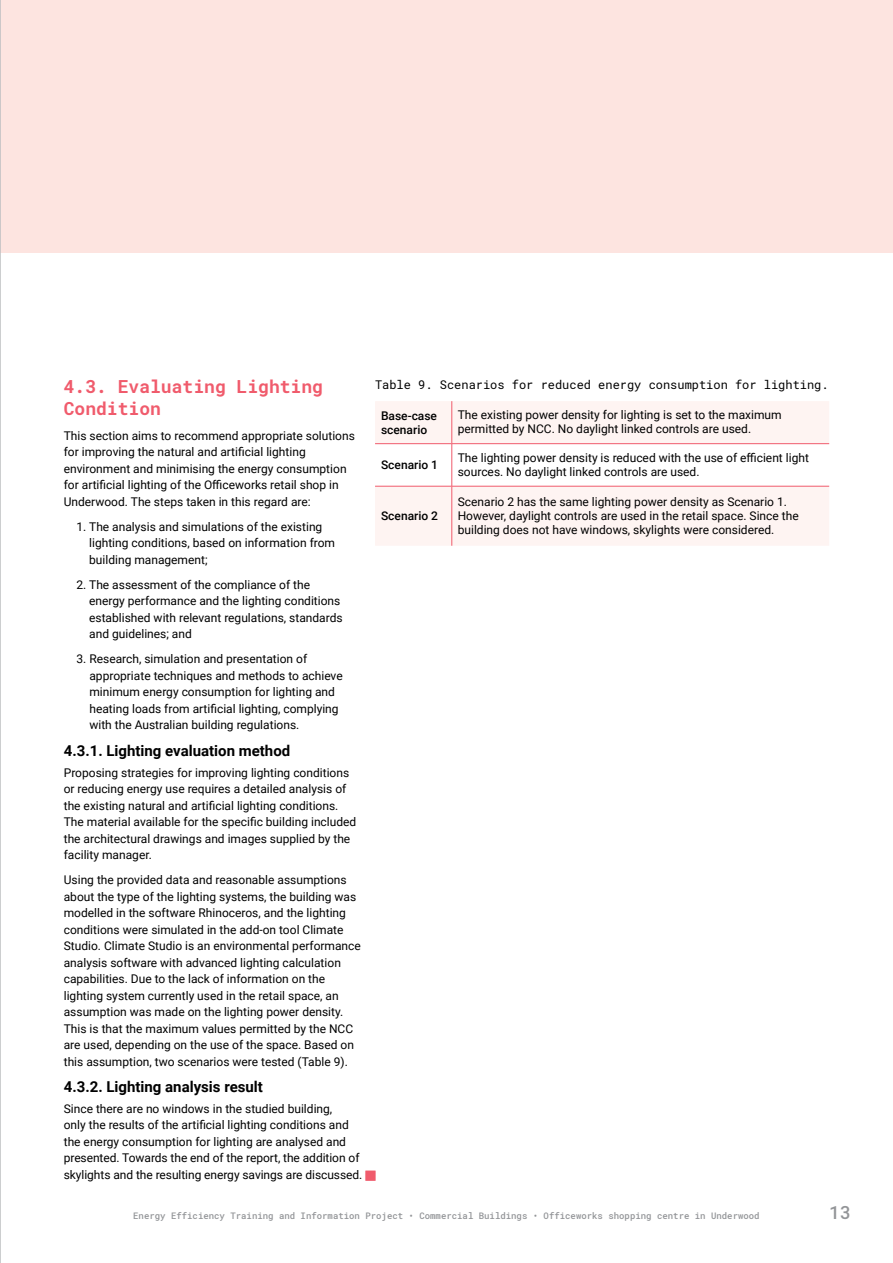
<style>
.page{position:relative;width:893px;height:1263px;background:#fff}
.page>*{position:absolute;margin:0;border:0;box-sizing:border-box;transform-origin:0 0}
.t1{font:700 18px/21.6px "Roboto Mono";color:#f05b6c}
.t2{font:500 18px "Roboto Mono";color:#939598}
.t3{font:700 15px "Roboto";color:#000}
.t4{font:12px/16.5px "Roboto";color:#000}
.t5{font:12px "Roboto Mono";color:#000}
.t6{font:500 12px/14.2px "Roboto";color:#000}
.t7{font:500 9px "Roboto Mono";color:#939598}
</style>
<div class="page">
<div style="left:0;top:0;width:893px;height:253px;background:#fde4e0"></div>
<svg style="left:375px;top:401px;width:454px;height:145px;fill:#fef4f2"></svg>
<hr style="left:452px;top:401px;width:1px;height:42px;background:#f05b6c">
<hr style="left:375px;top:443px;width:77px;height:1px;background:#f05b6c">
<hr style="left:452px;top:444px;width:1px;height:42px;background:#f05b6c">
<hr style="left:452px;top:443px;width:377px;height:1px;background:#f05b6c">
<hr style="left:375px;top:486px;width:77px;height:1px;background:#f05b6c">
<hr style="left:452px;top:486px;width:1px;height:60px;background:#f05b6c">
<hr style="left:452px;top:486px;width:377px;height:1px;background:#f05b6c">
<hr style="left:0;top:0;width:1px;height:1263px;background:#bcbec0">
<h1 class="t1" style="left:64px;top:375px;width:261px">4.3. Evaluating Lighting<br>Condition</h1>
<p class="t4" style="left:64px;top:427px;width:293px">This section aims to recommend appropriate solutions for improving the natural and artificial lighting environment and minimising the energy consumption for artificial lighting of the Officeworks retail shop in Underwood. The steps taken in this regard are:</p>
<p class="t4" style="left:89px;top:518px;width:247px;text-indent:-13px">1. The analysis and simulations of the existing lighting conditions, based on information from building management;</p>
<p class="t4" style="left:89px;top:576px;width:255px;text-indent:-13px">2. The assessment of the compliance of the energy performance and the lighting conditions established with relevant regulations, standards and guidelines; and</p>
<p class="t4" style="left:89px;top:650px;width:255px;text-indent:-13px">3. Research, simulation and presentation of appropriate techniques and methods to achieve minimum energy consumption for lighting and heating loads from artificial lighting, complying with the Australian building regulations.</p>
<p class="t3" style="left:64px;top:740px;width:228px">4.3.1. Lighting evaluation method</p>
<p class="t4" style="left:64px;top:764px;width:294px">Proposing strategies for improving lighting conditions or reducing energy use requires a detailed analysis of the existing natural and artificial lighting conditions.<br>The material available for the specific building included the architectural drawings and images supplied by the facility manager.</p>
<p class="t4" style="left:64px;top:871px;width:299px">Using the provided data and reasonable assumptions about the type of the lighting systems, the building was modelled in the software Rhinoceros, and the lighting conditions were simulated in the add-on tool Climate Studio. Climate Studio is an environmental performance analysis software with advanced lighting calculation capabilities. Due to the lack of information on the lighting system currently used in the retail space, an assumption was made on the lighting power density.<br>This is that the maximum values permitted by the NCC are used, depending on the use of the space. Based on this assumption, two scenarios were tested (Table 9).</p>
<p class="t3" style="left:64px;top:1076px;width:201px">4.3.2. Lighting analysis result</p>
<p class="t4" style="left:64px;top:1100px;width:300px">Since there are no windows in the studied building,<br>only the results of the artificial lighting conditions and the energy consumption for lighting are analysed and presented. Towards the end of the report, the addition of skylights and the resulting energy savings are discussed.</p>
<p class="t5" style="left:375px;top:377px;width:455px">Table 9. Scenarios for reduced energy consumption for lighting.</p>
<p class="t6" style="left:381px;top:408px;width:58px">Base-case scenario</p>
<p class="t4" style="left:458px;top:407px;width:325px;line-height:14.2px">The existing power density for lighting is set to the maximum permitted by NCC. No daylight linked controls are used.</p>
<p class="t6" style="left:381px;top:458px;width:59px">Scenario 1</p>
<p class="t4" style="left:458px;top:450px;width:353px;line-height:14.2px">The lighting power density is reduced with the use of efficient light sources. No daylight linked controls are used.</p>
<p class="t6" style="left:381px;top:509px;width:59px">Scenario 2</p>
<p class="t4" style="left:458px;top:494px;width:342px;line-height:14.2px">Scenario 2 has the same lighting power density as Scenario 1.<br>However, daylight controls are used in the retail space. Since the building does not have windows, skylights were considered.</p>
<p class="t7" style="left:133px;top:1209px;width:628px">Energy Efficiency Training and Information Project • Commercial Buildings • Officeworks shopping centre in Underwood</p>
<h1 class="t2" style="left:829px;top:1200px;width:23px">13</h1>
</div>
